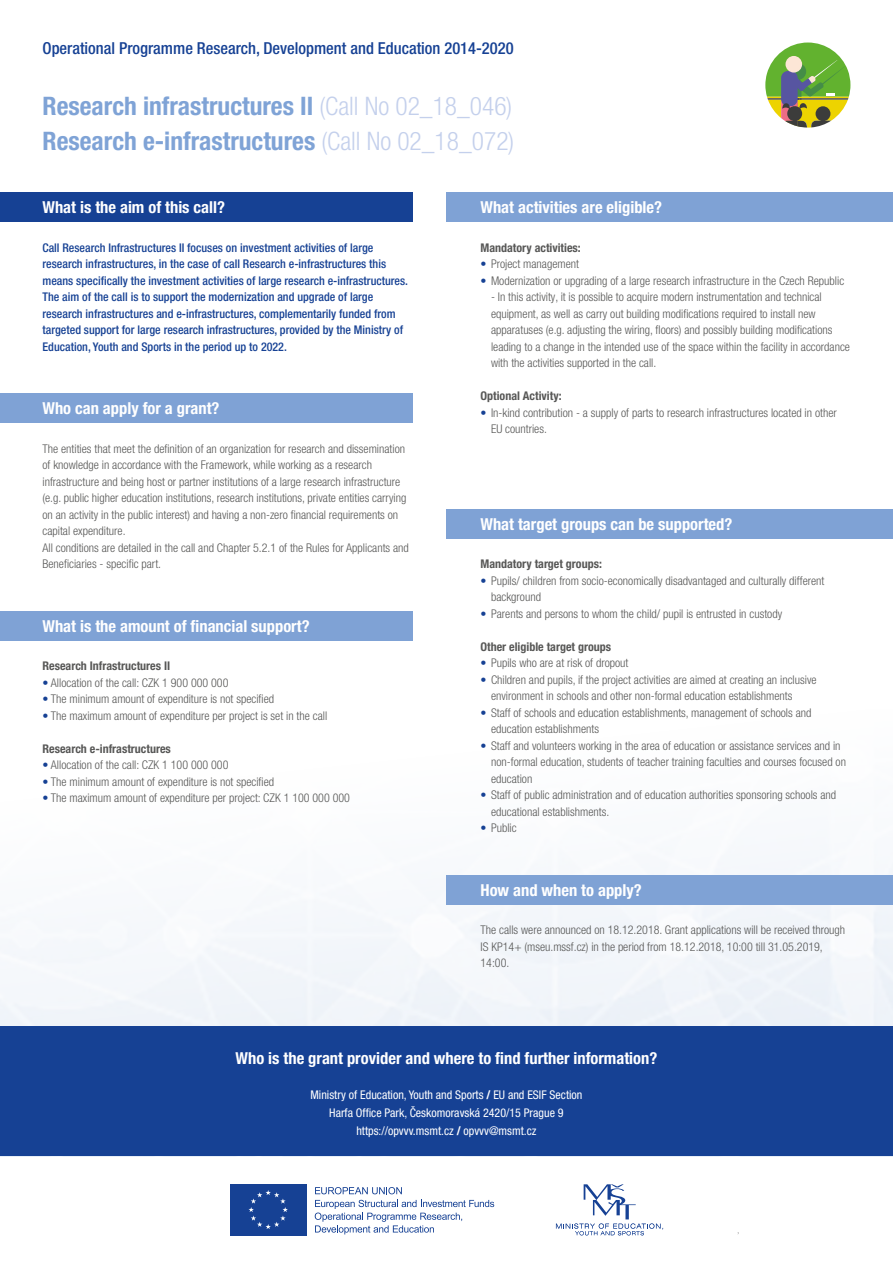
<style>
.page{position:relative;width:893px;height:1263px;background:#fff}
.page>*{position:absolute;margin:0;border:0;box-sizing:border-box;transform-origin:0 0}
.t1{font:700 condensed 25.5px/34.5px "Helvetica Neue LT Pro";color:#7fa3d6}
.t2{font:700 condensed 16.5px "Helvetica Neue LT Pro";color:#fff}
.t3{font:500 condensed 16.5px "Helvetica Neue LT Pro";color:#164194}
.t4{font:300 condensed 12px/16.5px "Helvetica Neue LT Pro";color:#575756}
.t5{font:500 condensed 12px/16.5px "Helvetica Neue LT Pro";color:#164194}
.t6{font:700 condensed 12px "Helvetica Neue LT Pro";color:#575756}
.t7{font:condensed 12px/18px "Helvetica Neue LT Pro";color:#fff;text-align:center}
.s1{font-weight:300;color:#c4d0ec}
.s2{font-weight:500;color:#164194}
.s3{font-weight:700}
</style>
<div class="page">
<svg style="left:315px;top:1187px;width:87px;height:7px"></svg>
<svg style="left:315px;top:1200px;width:179px;height:34px"></svg>
<div style="left:230px;top:1184px;width:76px;height:51px;background:#164194"></div>
<svg style="left:248px;top:1190px;width:40px;height:39px"></svg>
<svg style="left:556px;top:1184px;width:107px;height:51px"></svg>
<div style="left:0;top:1026px;width:893px;height:130px;background:#164194"></div>
<div style="left:0;top:192px;width:412px;height:30px;background:#164194"></div>
<div style="left:446px;top:192px;width:447px;height:30px;background:#7fa2d5"></div>
<div style="left:446px;top:509px;width:447px;height:29px;background:#7fa2d5"></div>
<div style="left:0;top:611px;width:412px;height:30px;background:#7fa2d5"></div>
<div style="left:446px;top:875px;width:447px;height:30px;background:#7fa2d5"></div>
<div style="left:0;top:393px;width:412px;height:30px;background:#7fa2d5"></div>
<svg style="left:765px;top:43px;width:85px;height:85px"></svg>
<div style="left:785px;top:56px;width:17px;height:17px;background:#fde6d6;border-radius:50%"></div>
<h2 class="t3" style="left:43px;top:39px;width:473px">Operational Programme Research, Development and Education 2014-2020</h2>
<h1 class="t1" style="left:43px;top:89px;width:473px">Research infrastructures II <span class="s1">(Call No 02_18_046)<br></span>Research e-infrastructures <span class="s1">(Call No 02_18_072)</span></h1>
<h2 class="t2" style="left:43px;top:197px;width:184px">What is the aim of this call?</h2>
<h2 class="t2" style="left:480px;top:197px;width:183px">What activities are eligible?</h2>
<p class="t5" style="left:43px;top:239px;width:367px">Call Research Infrastructures II focuses on investment activities of large research infrastructures, in the case of call Research e-infrastructures this means specifically the investment activities of large research e-infrastructures.<br>The aim of the call is to support the modernization and upgrade of large research infrastructures and e-infrastructures, complementarily funded from targeted support for large research infrastructures, provided by the Ministry of Education, Youth and Sports in the period up to 2022.</p>
<h2 class="t2" style="left:43px;top:398px;width:179px">Who can apply for a grant?</h2>
<p class="t4" style="left:43px;top:440px;width:368px">The entities that meet the definition of an organization for research and dissemination of knowledge in accordance with the Framework, while working as a research infrastructure and being host or partner institutions of a large research infrastructure (e.g. public higher education institutions, research institutions, private entities carrying on an activity in the public interest) and having a non-zero financial requirements on capital expenditure.<br>All conditions are detailed in the call and Chapter 5.2.1 of the Rules for Applicants and Beneficiaries - specific part.</p>
<h2 class="t2" style="left:43px;top:616px;width:269px">What is the amount of financial support?</h2>
<p class="t6" style="left:43px;top:659px;width:129px">Research Infrastructures II</p>
<p class="t4" style="left:43px;top:674px;width:187px"><span class="s2">•</span> Allocation of the call: CZK 1 900 000 000</p>
<p class="t4" style="left:43px;top:691px;width:233px"><span class="s2">•</span> The minimum amount of expenditure is not specified</p>
<p class="t4" style="left:43px;top:707px;width:286px"><span class="s2">•</span> The maximum amount of expenditure per project is set in the call</p>
<p class="t6" style="left:43px;top:741px;width:130px">Research e-infrastructures</p>
<p class="t4" style="left:43px;top:757px;width:187px"><span class="s2">•</span> Allocation of the call: CZK 1 100 000 000</p>
<p class="t4" style="left:43px;top:773px;width:233px"><span class="s2">•</span> The minimum amount of expenditure is not specified</p>
<p class="t4" style="left:43px;top:790px;width:309px"><span class="s2">•</span> The maximum amount of expenditure per project: CZK 1 100 000 000</p>
<p class="t6" style="left:480px;top:240px;width:102px">Mandatory activities:</p>
<p class="t4" style="left:480px;top:256px;width:100px"><span class="s2">•</span> Project management</p>
<p class="t4" style="left:480px;top:272px;width:365px"><span class="s2">•</span> Modernization or upgrading of a large research infrastructure in the Czech Republic</p>
<p class="t4" style="left:491px;top:289px;width:360px">- In this activity, it is possible to acquire modern instrumentation and technical equipment, as well as carry out building modifications required to install new apparatuses (e.g. adjusting the wiring, floors) and possibly building modifications leading to a change in the intended use of the space within the facility in accordance with the activities supported in the call.</p>
<p class="t6" style="left:480px;top:389px;width:83px">Optional Activity:</p>
<p class="t4" style="left:491px;top:404px;width:347px;text-indent:-10px"><span class="s2">•</span> In-kind contribution - a supply of parts to research infrastructures located in other<br>EU countries.</p>
<h2 class="t2" style="left:480px;top:514px;width:253px">What target groups can be supported?</h2>
<p class="t6" style="left:480px;top:557px;width:123px">Mandatory target groups:</p>
<p class="t4" style="left:491px;top:572px;width:335px;text-indent:-10px"><span class="s2">•</span> Pupils/ children from socio-economically disadvantaged and culturally different background</p>
<p class="t4" style="left:480px;top:605px;width:303px"><span class="s2">•</span> Parents and persons to whom the child/ pupil is entrusted in custody</p>
<p class="t6" style="left:480px;top:639px;width:132px">Other eligible target groups</p>
<p class="t4" style="left:480px;top:655px;width:149px"><span class="s2">•</span> Pupils who are at risk of dropout</p>
<p class="t4" style="left:491px;top:671px;width:327px;text-indent:-10px"><span class="s2">•</span> Children and pupils, if the project activities are aimed at creating an inclusive environment in schools and other non-formal education establishments</p>
<p class="t4" style="left:491px;top:704px;width:322px;text-indent:-10px"><span class="s2">•</span> Staff of schools and education establishments, management of schools and education establishments</p>
<p class="t4" style="left:491px;top:737px;width:357px;text-indent:-10px"><span class="s2">•</span> Staff and volunteers working in the area of education or assistance services and in non-formal education, students of teacher training faculties and courses focused on education</p>
<p class="t4" style="left:491px;top:787px;width:347px;text-indent:-10px"><span class="s2">•</span> Staff of public administration and of education authorities sponsoring schools and educational establishments.</p>
<p class="t4" style="left:480px;top:820px;width:38px"><span class="s2">•</span> Public</p>
<h2 class="t2" style="left:480px;top:880px;width:163px">How and when to apply?</h2>
<p class="t4" style="left:480px;top:922px;width:366px">The calls were announced on 18.12.2018. Grant applications will be received through<br>IS KP14+ (mseu.mssf.cz) in the period from 18.12.2018, 10:00 till 31.05.2019,<br>14:00.</p>
<h2 class="t2" style="left:236px;top:1048px;width:423px">Who is the grant provider and where to find further information?</h2>
<p class="t7" style="left:311px;top:1085px;width:273px">Ministry of Education, Youth and Sports <span class="s3">/</span> EU and ESIF Section<br>Harfa Office Park, Českomoravská 2420/15 Prague 9 https://opvvv.msmt.cz <span class="s3">/</span> opvvv@msmt.cz</p>
</div>
